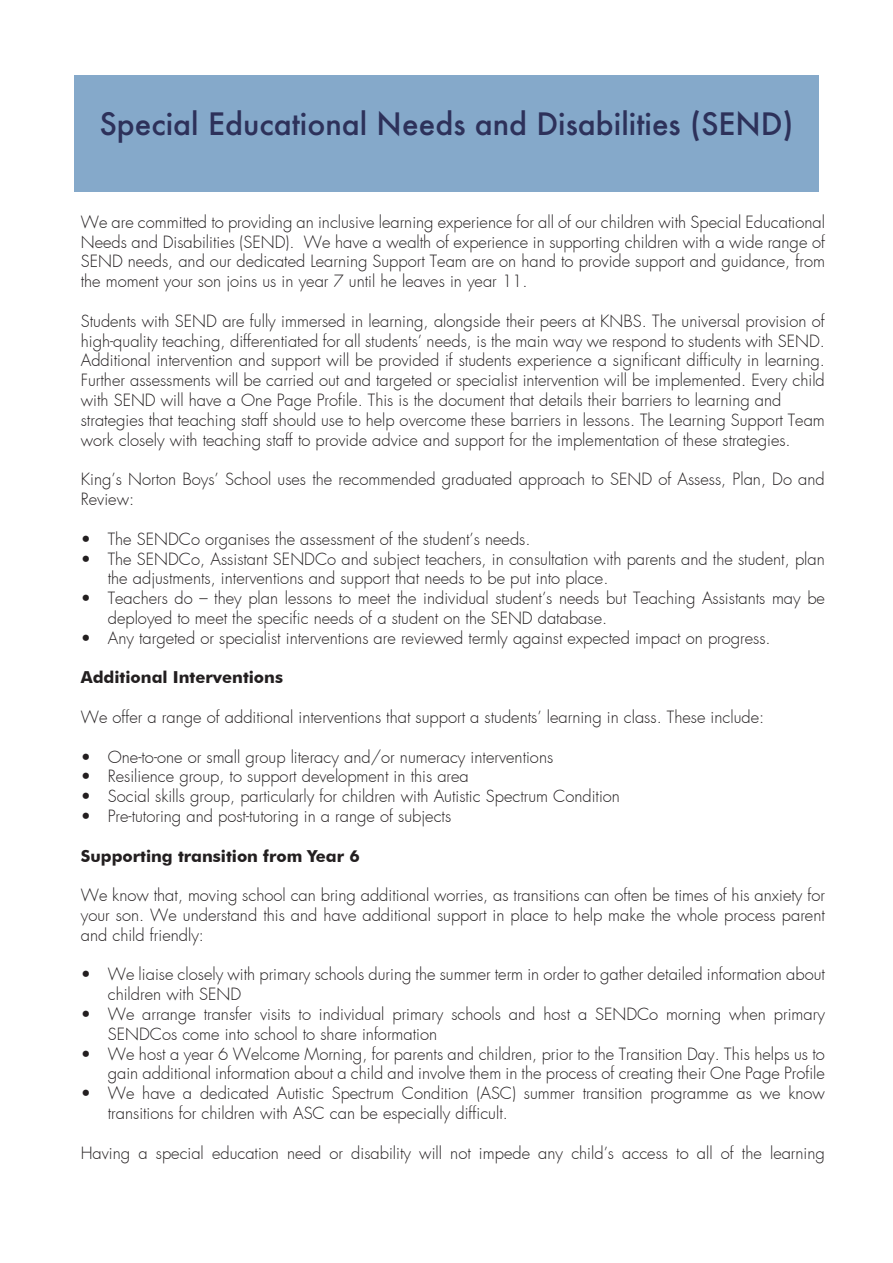
<style>
.page{position:relative;width:893px;height:1263px;background:#fff}
.page>*{position:absolute;margin:0;border:0;box-sizing:border-box;transform-origin:0 0}
.t1{font:500 30px "Futura";color:#2d315a}
.t2{font:300 16.5px/19.8px "Futura";color:#231f20}
.t3{font:700 16.5px "Futura BT";color:#231f20}
</style>
<div class="page">
<div style="left:74px;top:75px;width:745px;height:117px;background:#85a9ca"></div>
<p class="t1" style="left:99px;top:104px;width:696px">Special Educational Needs and Disabilities (SEND)</p>
<p class="t2" style="left:81px;top:212px;width:746px;text-align:justify">We are committed to providing an inclusive learning experience for all of our children with Special Educational Needs and Disabilities (SEND). We have a wealth of experience in supporting children with a wide range of SEND needs, and our dedicated Learning Support Team are on hand to provide support and guidance, from the moment your son joins us in year 7 until he leaves in year 11.</p>
<p class="t2" style="left:81px;top:311px;width:746px;text-align:justify">Students with SEND are fully immersed in learning, alongside their peers at KNBS. The universal provision of high-quality teaching, differentiated for all students’ needs, is the main way we respond to students with SEND.<br>Additional intervention and support will be provided if students experience a significant difficulty in learning.<br>Further assessments will be carried out and targeted or specialist intervention will be implemented. Every child with SEND will have a One Page Profile. This is the document that details their barriers to learning and</p>
<p class="t2" style="left:81px;top:410px;width:746px">strategies that teaching staff should use to help overcome these barriers in lessons. The Learning Support Team work closely with teaching staff to provide advice and support for the implementation of these strategies.</p>
<p class="t2" style="left:81px;top:470px;width:746px">King’s Norton Boys’ School uses the recommended graduated approach to SEND of Assess, Plan, Do and<br>Review:</p>
<p class="t2" style="left:81px;top:529px;width:451px">• The SENDCo organises the assessment of the student’s needs.</p>
<p class="t2" style="left:108px;top:549px;width:719px;text-indent:-27px">• The SENDCo, Assistant SENDCo and subject teachers, in consultation with parents and the student, plan the adjustments, interventions and support that needs to be put into place.</p>
<p class="t2" style="left:108px;top:588px;width:719px;text-indent:-27px">• Teachers do – they plan lessons to meet the individual student’s needs but Teaching Assistants may be deployed to meet the specific needs of a student on the SEND database.</p>
<p class="t2" style="left:81px;top:628px;width:691px">• Any targeted or specialist interventions are reviewed termly against expected impact on progress.</p>
<p class="t3" style="left:81px;top:667px;width:204px">Additional Interventions</p>
<p class="t2" style="left:81px;top:707px;width:685px">We offer a range of additional interventions that support a students’ learning in class. These include:</p>
<p class="t2" style="left:81px;top:747px;width:474px">• One-to-one or small group literacy and/or numeracy interventions</p>
<p class="t2" style="left:81px;top:767px;width:390px">• Resilience group, to support development in this area</p>
<p class="t2" style="left:81px;top:786px;width:541px">• Social skills group, particularly for children with Autistic Spectrum Condition</p>
<p class="t2" style="left:81px;top:806px;width:372px">• Pre-tutoring and post-tutoring in a range of subjects</p>
<p class="t3" style="left:81px;top:846px;width:280px">Supporting transition from Year 6</p>
<p class="t2" style="left:81px;top:885px;width:746px;text-align:justify">We know that, moving school can bring additional worries, as transitions can often be times of his anxiety for your son. We understand this and have additional support in place to help make the whole process parent and child friendly:</p>
<p class="t2" style="left:108px;top:965px;width:719px;text-indent:-27px">• We liaise closely with primary schools during the summer term in order to gather detailed information about children with SEND</p>
<p class="t2" style="left:108px;top:1004px;width:719px;text-indent:-27px">• We arrange transfer visits to individual primary schools and host a SENDCo morning when primary<br>SENDCos come into school to share information</p>
<p class="t2" style="left:81px;top:1044px;width:746px;text-align:right">• We host a year 6 Welcome Morning, for parents and children, prior to the Transition Day. This helps us to gain additional information about a child and involve them in the process of creating their One Page Profile</p>
<p class="t2" style="left:108px;top:1083px;width:719px;text-indent:-27px">• We have a dedicated Autistic Spectrum Condition (ASC) summer transition programme as we know transitions for children with ASC can be especially difficult.</p>
<p class="t2" style="left:81px;top:1143px;width:746px">Having a special education need or disability will not impede any child’s access to all of the learning</p>
</div>
